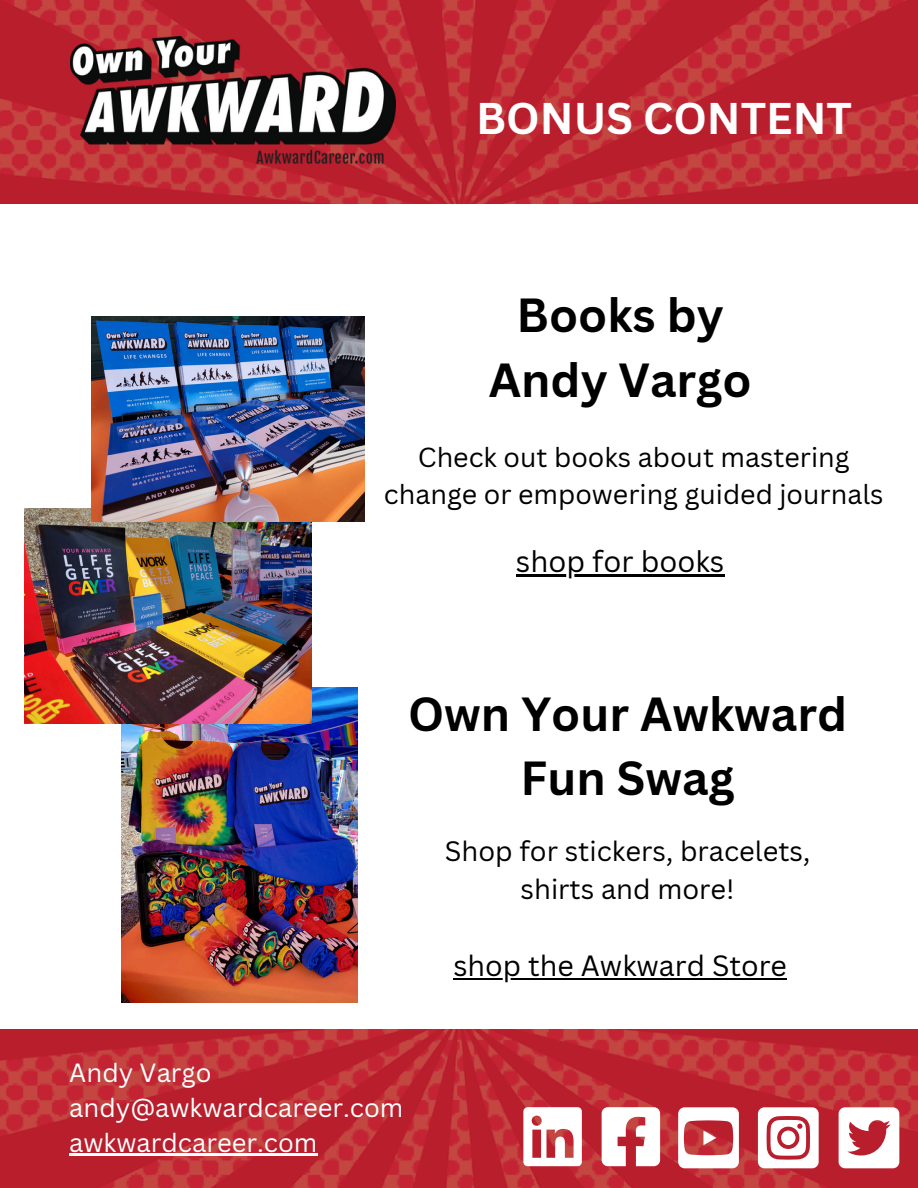
<style>
.page{position:relative;width:918px;height:1188px;background:#fff}
.page>*{position:absolute;margin:0;border:0;box-sizing:border-box;transform-origin:0 0}
.t1{font:700 46.65px/64.9px "Canva Sans";color:#000;text-align:center}
.t2{font:700 43.2px "Canva Sans";color:#fff}
.t3{font:29.1px "Canva Sans";color:#000}
.t4{font:28.5px "Canva Sans";color:#000}
.t5{font:27.3px/38px "Canva Sans";color:#000;text-align:center}
.t6{font:26.85px/37.3px "Canva Sans";color:#000;text-align:center}
.t7{font:25.65px "Canva Sans";color:#fff}
</style>
<div class="page">
<img style="left:0;top:0;width:918px;height:203px">
<img style="left:0;top:1029px;width:918px;height:159px">
<img style="left:70px;top:37px;width:325px;height:129px">
<svg style="left:523px;top:1107px;width:59px;height:59px"></svg>
<svg style="left:602px;top:1107px;width:58px;height:59px"></svg>
<svg style="left:678px;top:1107px;width:61px;height:61px"></svg>
<svg style="left:758px;top:1107px;width:61px;height:61px"></svg>
<svg style="left:839px;top:1107px;width:60px;height:61px"></svg>
<img style="left:121px;top:687px;width:236px;height:315px">
<img style="left:24px;top:509px;width:287px;height:215px">
<img style="left:92px;top:317px;width:272px;height:204px">
<hr style="left:69px;top:1154px;width:248px;height:2px;background:#fff">
<hr style="left:516px;top:574px;width:209px;height:2px;background:#000">
<hr style="left:453px;top:978px;width:334px;height:2px;background:#000">
<h2 class="t2" style="left:476px;top:88px;width:378px">BONUS CONTENT</h2>
<h3 class="t1" style="left:489px;top:282px;width:264px">Books by<br>Andy Vargo</h3>
<h3 class="t6" style="left:384px;top:438px;width:501px">Check out books about mastering change or empowering guided journals</h3>
<p class="t3" style="left:516px;top:541px;width:210px">shop for books</p>
<p class="t1" style="left:408px;top:681px;width:440px;line-height:64.2px">Own Your Awkward<br>Fun Swag</p>
<p class="t5" style="left:445px;top:832px;width:367px">Shop for stickers, bracelets, shirts and more!</p>
<h3 class="t7" style="left:69px;top:1054px;width:144px">Andy Vargo</h3>
<h3 class="t7" style="left:69px;top:1089px;width:336px">andy@awkwardcareer.com</h3>
<h2 class="t7" style="left:69px;top:1124px;width:250px">awkwardcareer.com</h2>
<p class="t4" style="left:453px;top:945px;width:335px">shop the Awkward Store</p>
</div>
